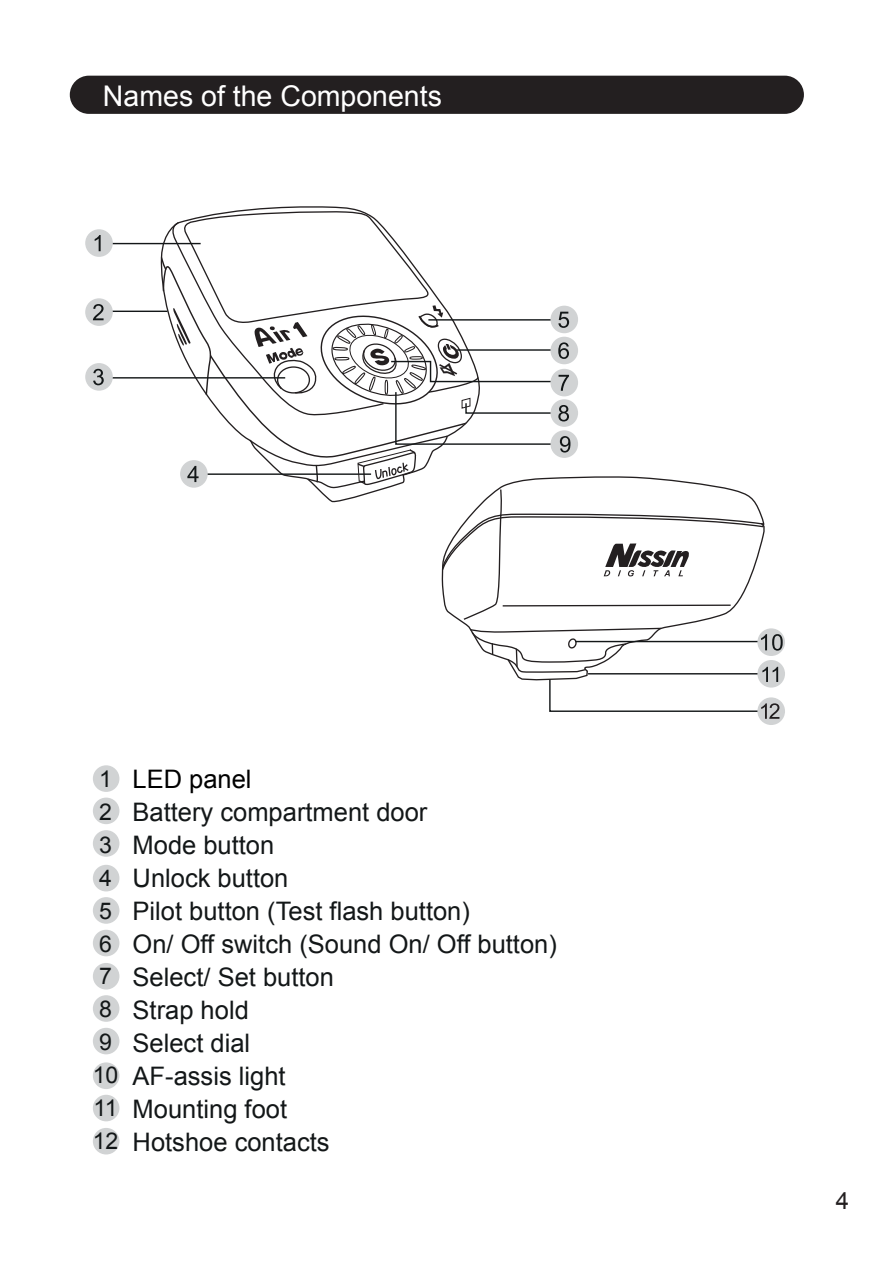
<style>
.page{position:relative;width:893px;height:1263px;background:#fff}
.page>*{position:absolute;margin:0;border:0;box-sizing:border-box;transform-origin:0 0}
.t1{font:28.5px "Arial";color:#fff}
.t2{font:25.5px/33px "Arial";color:#131718}
.t3{font:25.5px "Arial";color:#000}
.t4{font:24px "Arial";color:#231f20}
.t5{font:23.1px/33px "Arial";color:#131718;text-align:justify}
</style>
<div class="page">
<div style="left:70px;top:76px;width:734px;height:38px;background:#231f20;border-radius:19px"></div>
<div style="left:93px;top:765px;width:26px;height:27px;background:#d1d3d4;border-radius:50%"></div>
<div style="left:93px;top:830px;width:26px;height:27px;background:#d1d3d4;border-radius:50%"></div>
<div style="left:93px;top:797px;width:26px;height:27px;background:#d1d3d4;border-radius:50%"></div>
<div style="left:93px;top:865px;width:26px;height:26px;background:#d1d3d4;border-radius:50%"></div>
<div style="left:93px;top:930px;width:26px;height:26px;background:#d1d3d4;border-radius:50%"></div>
<div style="left:93px;top:897px;width:26px;height:27px;background:#d1d3d4;border-radius:50%"></div>
<hr style="left:95px;top:311px;width:73px;height:1px;background:#131718">
<hr style="left:92px;top:243px;width:109px;height:1px;background:#131718">
<hr style="left:92px;top:377px;width:193px;height:2px;background:#131718">
<div style="left:85px;top:229px;width:28px;height:28px;background:#d1d3d4;border-radius:50%"></div>
<svg style="left:95px;top:235px;width:6px;height:16px"></svg>
<div style="left:85px;top:298px;width:28px;height:28px;background:#d1d3d4;border-radius:50%"></div>
<svg style="left:93px;top:304px;width:11px;height:16px"></svg>
<div style="left:85px;top:363px;width:28px;height:28px;background:#d1d3d4;border-radius:50%"></div>
<svg style="left:93px;top:369px;width:11px;height:16px"></svg>
<div style="left:757px;top:628px;width:28px;height:28px;background:#d1d3d4;border-radius:50%"></div>
<div style="left:757px;top:660px;width:28px;height:28px;background:#d1d3d4;border-radius:50%"></div>
<div style="left:757px;top:697px;width:28px;height:28px;background:#d1d3d4;border-radius:50%"></div>
<div style="left:93px;top:963px;width:26px;height:26px;background:#d1d3d4;border-radius:50%"></div>
<div style="left:93px;top:1028px;width:26px;height:26px;background:#d1d3d4;border-radius:50%"></div>
<div style="left:93px;top:995px;width:26px;height:27px;background:#d1d3d4;border-radius:50%"></div>
<div style="left:93px;top:1062px;width:26px;height:27px;background:#d1d3d4;border-radius:50%"></div>
<div style="left:93px;top:1095px;width:26px;height:26px;background:#d1d3d4;border-radius:50%"></div>
<div style="left:93px;top:1128px;width:26px;height:26px;background:#d1d3d4;border-radius:50%"></div>
<svg style="left:160px;top:210px;width:605px;height:411px"></svg>
<svg style="left:469px;top:627px;width:314px;height:92px"></svg>
<p class="t1" style="left:103px;top:77px;width:340px">Names of the Components</p>
<p class="t5" style="left:99px;top:762px;width:14px">1<br>2<br>3<br>4<br>5<br>6</p>
<p class="t5" style="left:93px;top:960px;width:27px;text-align:left">7<br>8<br>9<br>10<br>11<br>12</p>
<p class="t3" style="left:133px;top:762px;width:121px">LED panel</p>
<p class="t2" style="left:133px;top:796px;width:426px">Battery compartment door<br>Mode button<br>Unlock button<br>Pilot button (Test flash button)<br>On/ Off switch (Sound On/ Off button)</p>
<p class="t2" style="left:133px;top:960px;width:203px">Select/ Set button<br>Strap hold<br>Select dial<br>AF-assis light<br>Mounting foot<br>Hotshoe contacts</p>
<p class="t4" style="left:836px;top:1184px;width:15px">4</p>
</div>
